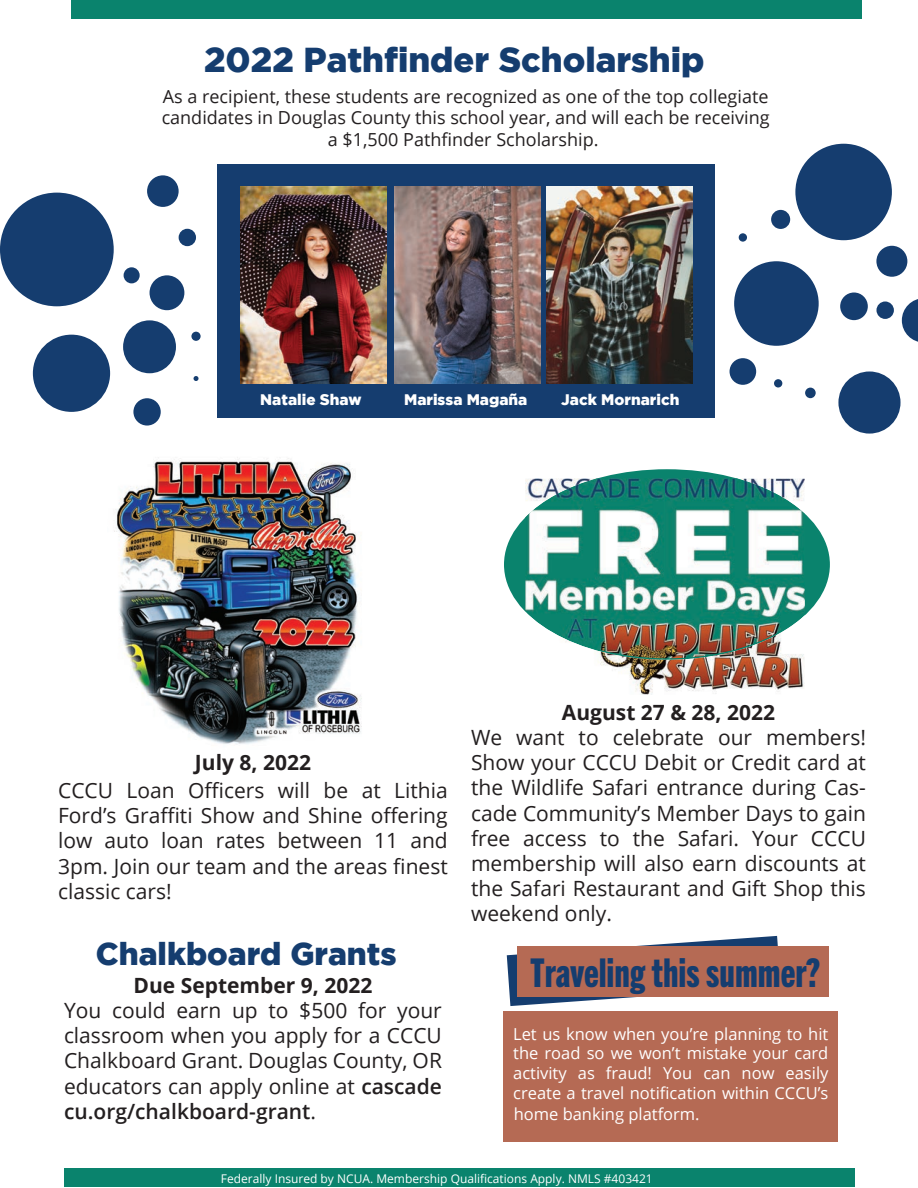
<style>
.page{position:relative;width:918px;height:1188px;background:#fff}
.page>*{position:absolute;margin:0;border:0;box-sizing:border-box;transform-origin:0 0}
.t1{font:39.75px "Trade Gothic Next LT Pro Hv Cm";color:#153d6f}
.t2{font:900 34.5px "Gotham HTF";color:#153d6f}
.t3{font:900 31.5px "Gotham HTF";color:#153d6f}
.t4{font:21px/25.2px "Open Sans";color:#231f20;text-align:justify}
.t5{font:700 21px "Open Sans";color:#231f20}
.t6{font:18px/21.6px "Open Sans";color:#231f20;text-align:center}
.t7{font:16.5px/20.1px "Open Sans";color:#fff;text-align:justify}
.t8{font:900 15.3px "Gotham HTF";color:#fff}
.t9{font:12px "Open Sans";color:#fff}
.s1{font-weight:600}
</style>
<div class="page">
<div style="left:503px;top:1011px;width:334px;height:131px;background:#b56a54"></div>
<svg style="left:507px;top:936px;width:271px;height:70px"></svg>
<div style="left:517px;top:946px;width:311px;height:51px;background:#b56a54"></div>
<div style="left:64px;top:1168px;width:790px;height:18px;background:#0a836d"></div>
<div style="left:72px;top:0;width:790px;height:18px;background:#0a836d"></div>
<div style="left:217px;top:165px;width:497px;height:253px;background:#153d6f"></div>
<img style="left:240px;top:186px;width:146px;height:197px">
<img style="left:394px;top:187px;width:146px;height:196px">
<img style="left:547px;top:186px;width:145px;height:197px">
<div style="left:504px;top:469px;width:326px;height:191px;background:#0a836d;border-radius:50%"></div>
<img style="left:598px;top:658px;width:20px;height:12px">
<img style="left:712px;top:658px;width:92px;height:36px">
<img style="left:618px;top:658px;width:94px;height:37px">
<img style="left:525px;top:478px;width:280px;height:180px">
<div style="left:0;top:193px;width:114px;height:113px;background:#153d6f;border-radius:50%"></div>
<div style="left:123px;top:320px;width:53px;height:53px;background:#153d6f;border-radius:50%"></div>
<div style="left:795px;top:144px;width:97px;height:96px;background:#153d6f;border-radius:50%"></div>
<div style="left:771px;top:210px;width:19px;height:19px;background:#153d6f;border-radius:50%"></div>
<svg style="left:902px;top:299px;width:16px;height:43px"></svg>
<div style="left:876px;top:246px;width:31px;height:31px;background:#153d6f;border-radius:50%"></div>
<div style="left:734px;top:261px;width:85px;height:85px;background:#153d6f;border-radius:50%"></div>
<div style="left:150px;top:275px;width:34px;height:35px;background:#153d6f;border-radius:50%"></div>
<div style="left:33px;top:335px;width:77px;height:77px;background:#153d6f;border-radius:50%"></div>
<div style="left:840px;top:293px;width:28px;height:27px;background:#153d6f;border-radius:50%"></div>
<div style="left:730px;top:358px;width:26px;height:27px;background:#153d6f;border-radius:50%"></div>
<div style="left:774px;top:379px;width:8px;height:9px;background:#153d6f;border-radius:50%"></div>
<svg style="left:194px;top:376px;width:5px;height:5px"></svg>
<div style="left:124px;top:267px;width:16px;height:16px;background:#153d6f;border-radius:50%"></div>
<div style="left:838px;top:371px;width:63px;height:63px;background:#153d6f;border-radius:50%"></div>
<div style="left:876px;top:301px;width:18px;height:18px;background:#153d6f;border-radius:50%"></div>
<div style="left:191px;top:332px;width:10px;height:9px;background:#153d6f;border-radius:50%"></div>
<div style="left:147px;top:175px;width:32px;height:32px;background:#153d6f;border-radius:50%"></div>
<div style="left:179px;top:229px;width:17px;height:17px;background:#153d6f;border-radius:50%"></div>
<div style="left:133px;top:398px;width:28px;height:28px;background:#153d6f;border-radius:50%"></div>
<div style="left:805px;top:388px;width:11px;height:10px;background:#153d6f;border-radius:50%"></div>
<div style="left:739px;top:233px;width:8px;height:9px;background:#153d6f;border-radius:50%"></div>
<img style="left:114px;top:457px;width:248px;height:288px">
<h2 class="t2" style="left:204px;top:39px;width:502px">2022 Pathfinder Scholarship</h2>
<p class="t6" style="left:162px;top:85px;width:609px">As a recipient, these students are recognized as one of the top collegiate candidates in Douglas County this school year, and will each be receiving a $1,500 Pathfinder Scholarship.</p>
<p class="t8" style="left:260px;top:390px;width:103px">Natalie Shaw</p>
<p class="t8" style="left:404px;top:390px;width:125px">Marissa Magaña</p>
<p class="t8" style="left:561px;top:390px;width:120px">Jack Mornarich</p>
<p class="t5" style="left:195px;top:747px;width:118px">July 8, 2022</p>
<p class="t4" style="left:58px;top:777px;width:391px">CCCU Loan Officers will be at Lithia Ford’s Graffiti Show and Shine offering low auto loan rates between 11 and 3pm. Join our team and the areas finest classic cars!</p>
<h3 class="t3" style="left:96px;top:936px;width:302px">Chalkboard Grants</h3>
<p class="t5" style="left:134px;top:970px;width:240px">Due September 9, 2022</p>
<p class="t4" style="left:64px;top:997px;width:379px">You could earn up to $500 for your classroom when you apply for a CCCU Chalkboard Grant. Douglas County, OR educators can apply online at <span class="s1">cascade cu.org/chalkboard-grant</span>.</p>
<p class="t5" style="left:562px;top:697px;width:215px">August 27 &amp; 28, 2022</p>
<p class="t4" style="left:471px;top:724px;width:397px">We want to celebrate our members!<br>Show your CCCU Debit or Credit card at the Wildlife Safari entrance during Cas&shy;cade Community’s Member Days to gain free access to the Safari. Your CCCU membership will also earn discounts at the Safari Restaurant and Gift Shop this weekend only.</p>
<h1 class="t1" style="left:531px;top:946px;width:291px">Traveling this summer?</h1>
<p class="t7" style="left:513px;top:1023px;width:317px">Let us know when you’re planning to hit the road so we won’t mistake your card activity as fraud! You can now easily create a travel notification within CCCU’s home banking platform.</p>
<p class="t9" style="left:221px;top:1171px;width:433px">Federally Insured by NCUA. Membership Qualifications Apply. NMLS #403421</p>
</div>
